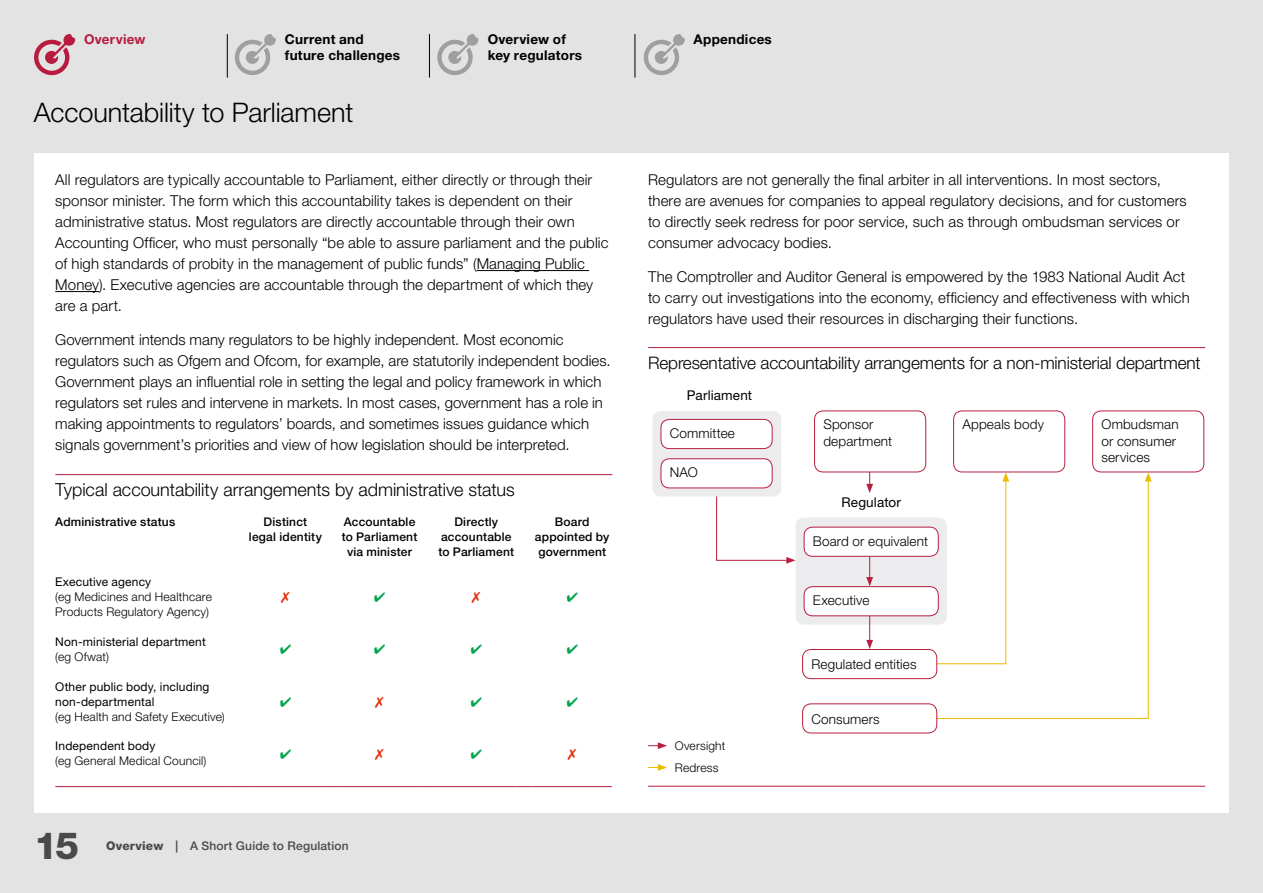
<style>
.page{position:relative;width:1263px;height:893px;background:#e3e3e3}
.page>*{position:absolute;margin:0;border:0;box-sizing:border-box;transform-origin:0 0}
.t1{font:800 37.5px "Helvetica Neue LT Std";color:#494948}
.t2{font:300 27px "Helvetica Neue LT Std";letter-spacing:-.005em;color:#000}
.t3{font:300 18px "Helvetica Neue LT Std";letter-spacing:-.005em;color:#000}
.t4{font:300 17.25px "Helvetica Neue LT Std";letter-spacing:-.01em;color:#000}
.t5{font:300 15px/21px "Helvetica Neue LT Std";letter-spacing:.005em;color:#000}
.t6{font:300 13.5px/16.5px "Helvetica Neue LT Std";letter-spacing:.01em;color:#000}
.t7{font:700 13.5px/16.5px "Helvetica Neue LT Std";letter-spacing:.02em;color:#000}
.t8{font:13.5px "Helvetica Neue LT Std";letter-spacing:.01em;color:#000}
.t9{font:700 13.5px "Helvetica Neue LT Std";letter-spacing:.02em;color:#b71c3e}
.t10{font:500 12px/15px "Helvetica Neue LT Std";letter-spacing:.015em;color:#000;text-align:center}
.t11{font:300 12px/15px "Helvetica Neue LT Std";letter-spacing:.015em;color:#000}
.t12{font:12px/15px "Helvetica Neue LT Std";letter-spacing:.015em;color:#000}
.t13{font:500 12px "Helvetica Neue LT Std";letter-spacing:.015em;color:#494948}
.s1{font-weight:800}
</style>
<div class="page">
<hr style="left:227px;top:34px;width:1px;height:44px;background:#000">
<hr style="left:429px;top:34px;width:1px;height:44px;background:#000">
<hr style="left:635px;top:34px;width:1px;height:44px;background:#000">
<svg style="left:437px;top:34px;width:42px;height:41px"></svg>
<svg style="left:644px;top:34px;width:41px;height:41px"></svg>
<svg style="left:235px;top:34px;width:41px;height:41px"></svg>
<svg style="left:34px;top:34px;width:41px;height:41px"></svg>
<div style="left:34px;top:153px;width:1195px;height:659px;background:#fff"></div>
<hr style="left:477px;top:270px;width:112px;height:1px;background:#000">
<hr style="left:55px;top:291px;width:44px;height:1px;background:#000">
<hr style="left:55px;top:474px;width:557px;height:1px;background:#b71c3e">
<hr style="left:55px;top:786px;width:177px;height:1px;background:#b71c3e">
<svg style="left:232px;top:786px;width:17px;height:1px"></svg>
<hr style="left:249px;top:786px;width:73px;height:1px;background:#b71c3e">
<svg style="left:322px;top:786px;width:17px;height:1px"></svg>
<hr style="left:339px;top:786px;width:81px;height:1px;background:#b71c3e">
<svg style="left:420px;top:786px;width:17px;height:1px"></svg>
<hr style="left:437px;top:786px;width:79px;height:1px;background:#b71c3e">
<svg style="left:516px;top:786px;width:17px;height:1px"></svg>
<hr style="left:533px;top:786px;width:79px;height:1px;background:#b71c3e">
<svg style="left:866px;top:472px;width:7px;height:21px"></svg>
<svg style="left:648px;top:742px;width:19px;height:7px"></svg>
<svg style="left:648px;top:764px;width:19px;height:7px"></svg>
<svg style="left:716px;top:492px;width:80px;height:72px"></svg>
<hr style="left:648px;top:347px;width:557px;height:1px;background:#b71e3f">
<hr style="left:648px;top:786px;width:557px;height:1px;background:#b71e3f">
<div style="left:652px;top:411px;width:129px;height:85px;background:#ececef;border-radius:9px"></div>
<div style="left:661px;top:459px;width:111px;height:29px;background:#fff;border-radius:9px"></div>
<div style="left:661px;top:458px;width:111px;height:30px;border:1px solid #b71e3f;border-radius:9px"></div>
<div style="left:661px;top:419px;width:111px;height:30px;background:#fff;border-radius:9px"></div>
<div style="left:661px;top:419px;width:111px;height:30px;border:1px solid #b71e3f;border-radius:9px"></div>
<div style="left:796px;top:518px;width:151px;height:107px;background:#ececef;border-radius:9px"></div>
<div style="left:814px;top:411px;width:112px;height:61px;border:1px solid #b71e3f;border-radius:9px"></div>
<div style="left:953px;top:411px;width:112px;height:61px;border:1px solid #b71e3f;border-radius:9px"></div>
<div style="left:1092px;top:411px;width:112px;height:61px;border:1px solid #b71e3f;border-radius:9px"></div>
<svg style="left:866px;top:557px;width:7px;height:29px"></svg>
<svg style="left:866px;top:616px;width:7px;height:33px"></svg>
<div style="left:804px;top:527px;width:134px;height:29px;background:#fff;border-radius:9px"></div>
<div style="left:804px;top:527px;width:134px;height:30px;border:1px solid #b71e3f;border-radius:9px"></div>
<div style="left:804px;top:587px;width:134px;height:29px;background:#fff;border-radius:9px"></div>
<div style="left:804px;top:586px;width:134px;height:30px;border:1px solid #b71e3f;border-radius:9px"></div>
<svg style="left:932px;top:481px;width:217px;height:238px"></svg>
<svg style="left:1145px;top:472px;width:7px;height:10px"></svg>
<svg style="left:929px;top:472px;width:80px;height:192px"></svg>
<div style="left:803px;top:704px;width:134px;height:29px;background:#fff;border-radius:9px"></div>
<div style="left:802px;top:703px;width:135px;height:30px;border:1px solid #b71e3f;border-radius:9px"></div>
<div style="left:803px;top:649px;width:134px;height:30px;background:#fff;border-radius:9px"></div>
<div style="left:802px;top:649px;width:135px;height:30px;border:1px solid #b71e3f;border-radius:9px"></div>
<p class="t9" style="left:84px;top:30px;width:63px">Overview</p>
<p class="t7" style="left:285px;top:30px;width:80px">Current and</p>
<p class="t7" style="left:693px;top:30px;width:80px">Appendices</p>
<p class="t7" style="left:285px;top:47px;width:117px">future challenges</p>
<p class="t7" style="left:488px;top:30px;width:96px">Overview of key regulators</p>
<h2 class="t2" style="left:34px;top:96px;width:321px">Accountability to Parliament</h2>
<p class="t5" style="left:55px;top:169px;width:555px">All regulators are typically accountable to Parliament, either directly or through their sponsor minister. The form which this accountability takes is dependent on their administrative status. Most regulators are directly accountable through their own Accounting Officer, who must personally “be able to assure parliament and the public of high standards of probity in the management of public funds” (Managing Public Money). Executive agencies are accountable through the department of which they are a part.</p>
<p class="t5" style="left:55px;top:329px;width:557px">Government intends many regulators to be highly independent. Most economic regulators such as Ofgem and Ofcom, for example, are statutorily independent bodies.<br>Government plays an influential role in setting the legal and policy framework in which regulators set rules and intervene in markets. In most cases, government has a role in making appointments to regulators’ boards, and sometimes issues guidance which signals government’s priorities and view of how legislation should be interpreted.</p>
<p class="t3" style="left:55px;top:479px;width:461px">Typical accountability arrangements by administrative status</p>
<p class="t10" style="left:55px;top:514px;width:121px">Administrative status</p>
<p class="t10" style="left:249px;top:514px;width:74px">Distinct legal identity</p>
<p class="t10" style="left:342px;top:514px;width:77px">Accountable to Parliament via minister</p>
<p class="t10" style="left:438px;top:514px;width:77px">Directly accountable to Parliament</p>
<p class="t10" style="left:535px;top:514px;width:76px">Board appointed by government</p>
<p class="t12" style="left:55px;top:574px;width:97px">Executive agency</p>
<p class="t11" style="left:55px;top:589px;width:158px">(eg Medicines and Healthcare<br>Products Regulatory Agency)</p>
<p class="t12" style="left:55px;top:634px;width:152px">Non-ministerial department</p>
<p class="t11" style="left:55px;top:649px;width:55px">(eg Ofwat)</p>
<p class="t12" style="left:55px;top:679px;width:156px">Other public body, including non-departmental</p>
<p class="t11" style="left:55px;top:708px;width:171px">(eg Health and Safety Executive)</p>
<p class="t12" style="left:55px;top:738px;width:102px">Independent body</p>
<p class="t11" style="left:55px;top:753px;width:153px">(eg General Medical Council)</p>
<h1 class="t1" style="left:34px;top:823px;width:47px">15</h1>
<p class="t13" style="left:106px;top:838px;width:244px"><span class="s1">Overview</span> | A Short Guide to Regulation</p>
<p class="t5" style="left:648px;top:169px;width:540px">Regulators are not generally the final arbiter in all interventions. In most sectors, there are avenues for companies to appeal regulatory decisions, and for customers to directly seek redress for poor service, such as through ombudsman services or consumer advocacy bodies.</p>
<p class="t5" style="left:648px;top:266px;width:543px">The Comptroller and Auditor General is empowered by the 1983 National Audit Act to carry out investigations into the economy, efficiency and effectiveness with which regulators have used their resources in discharging their functions.</p>
<p class="t4" style="left:648px;top:352px;width:554px">Representative accountability arrangements for a non-ministerial department</p>
<p class="t8" style="left:687px;top:387px;width:67px">Parliament</p>
<p class="t6" style="left:670px;top:425px;width:67px">Committee</p>
<p class="t6" style="left:670px;top:464px;width:29px">NAO</p>
<p class="t11" style="left:675px;top:734px;width:52px;line-height:22px">Oversight<br>Redress</p>
<p class="t6" style="left:823px;top:416px;width:70px">Sponsor department</p>
<p class="t6" style="left:962px;top:416px;width:83px">Appeals body</p>
<p class="t6" style="left:1101px;top:416px;width:79px">Ombudsman or consumer services</p>
<p class="t8" style="left:842px;top:494px;width:61px">Regulator</p>
<p class="t6" style="left:813px;top:532px;width:117px">Board or equivalent</p>
<p class="t6" style="left:813px;top:592px;width:58px">Executive</p>
<p class="t6" style="left:811px;top:656px;width:107px">Regulated entities</p>
<p class="t6" style="left:811px;top:710px;width:70px">Consumers</p>
</div>
